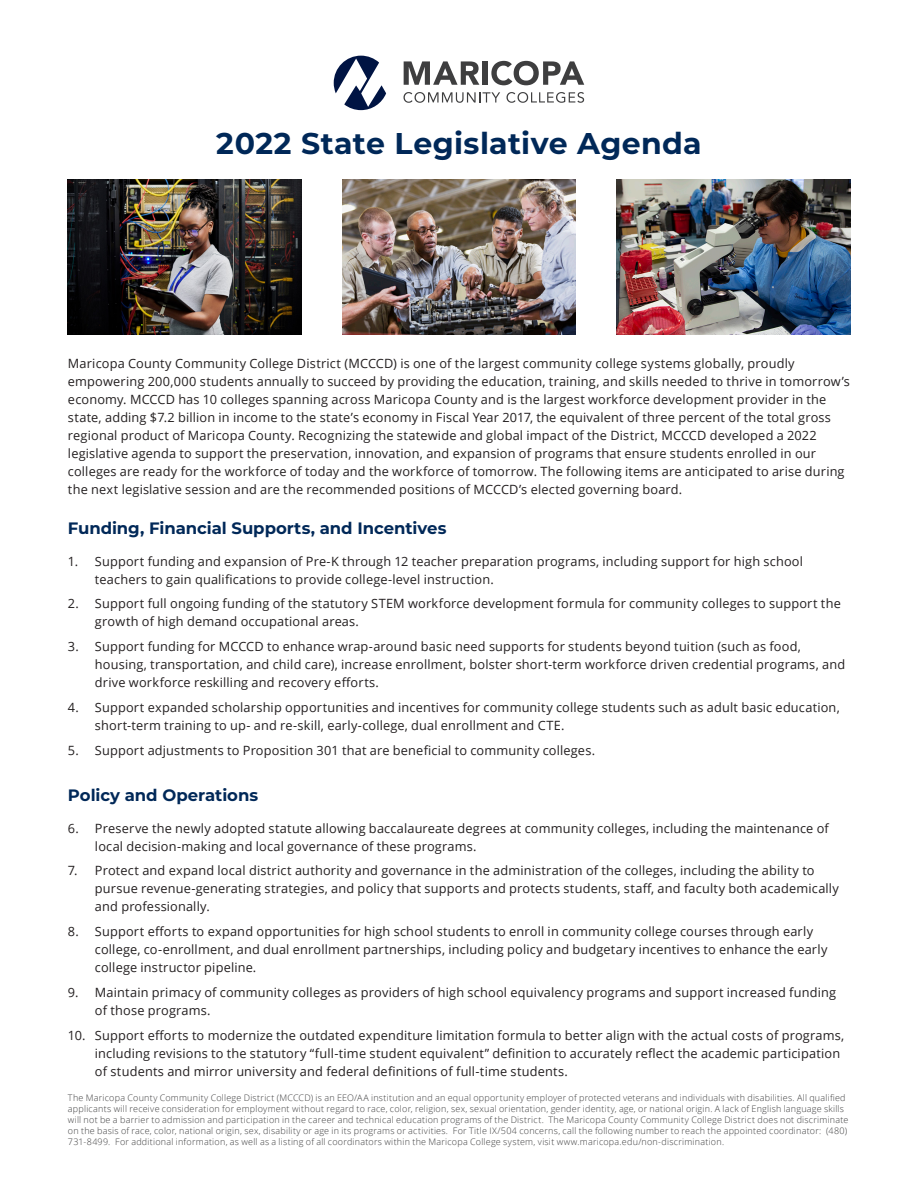
<style>
.page{position:relative;width:918px;height:1188px;background:#fff}
.page>*{position:absolute;margin:0;border:0;box-sizing:border-box;transform-origin:0 0}
.t1{font:700 30px "Montserrat";letter-spacing:.01em;color:#002858}
.t2{font:700 16.5px "Montserrat";letter-spacing:-.005em;color:#002858}
.t3{font:12.75px/18px "Open Sans";letter-spacing:.015em;color:#231f20}
.NON_DISC_STATEMENT{font:300 9px/10.8px "Open Sans";letter-spacing:.025em;color:#3e3e3f}
</style>
<div class="page">
<svg style="left:334px;top:56px;width:52px;height:54px"></svg>
<svg style="left:404px;top:61px;width:75px;height:24px"></svg>
<div style="left:483px;top:61px;width:5px;height:24px;background:#3e3e3f"></div>
<svg style="left:491px;top:61px;width:93px;height:24px"></svg>
<svg style="left:403px;top:92px;width:97px;height:11px"></svg>
<svg style="left:507px;top:92px;width:77px;height:11px"></svg>
<img style="left:68px;top:179px;width:234px;height:156px">
<img style="left:342px;top:179px;width:234px;height:156px">
<img style="left:616px;top:179px;width:234px;height:156px">
<p class="t1" style="left:216px;top:122px;width:487px">2022 State Legislative Agenda</p>
<p class="t3" style="left:68px;top:354px;width:784px">Maricopa County Community College District (MCCCD) is one of the largest community college systems globally, proudly empowering 200,000 students annually to succeed by providing the education, training, and skills needed to thrive in tomorrow’s economy. MCCCD has 10 colleges spanning across Maricopa County and is the largest workforce development provider in the state, adding $7.2 billion in income to the state’s economy in Fiscal Year 2017, the equivalent of three percent of the total gross regional product of Maricopa County. Recognizing the statewide and global impact of the District, MCCCD developed a 2022 legislative agenda to support the preservation, innovation, and expansion of programs that ensure students enrolled in our colleges are ready for the workforce of today and the workforce of tomorrow. The following items are anticipated to arise during the next legislative session and are the recommended positions of MCCCD’s elected governing board.</p>
<p class="t2" style="left:68px;top:516px;width:380px">Funding, Financial Supports, and Incentives</p>
<p class="t3" style="left:95px;top:552px;width:710px;text-indent:-27px">1. Support funding and expansion of Pre-K through 12 teacher preparation programs, including support for high school teachers to gain qualifications to provide college-level instruction.</p>
<p class="t3" style="left:95px;top:594px;width:747px;text-indent:-27px">2. Support full ongoing funding of the statutory STEM workforce development formula for community colleges to support the growth of high demand occupational areas.</p>
<p class="t3" style="left:95px;top:637px;width:752px;text-indent:-27px">3. Support funding for MCCCD to enhance wrap-around basic need supports for students beyond tuition (such as food, housing, transportation, and child care), increase enrollment, bolster short-term workforce driven credential programs, and drive workforce reskilling and recovery efforts.</p>
<p class="t3" style="left:95px;top:698px;width:746px;text-indent:-27px">4. Support expanded scholarship opportunities and incentives for community college students such as adult basic education, short-term training to up- and re-skill, early-college, dual enrollment and CTE.</p>
<p class="t3" style="left:68px;top:741px;width:529px">5. Support adjustments to Proposition 301 that are beneficial to community colleges.</p>
<p class="t2" style="left:68px;top:783px;width:192px">Policy and Operations</p>
<p class="t3" style="left:95px;top:819px;width:735px;text-indent:-27px">6. Preserve the newly adopted statute allowing baccalaureate degrees at community colleges, including the maintenance of local decision-making and local governance of these programs.</p>
<p class="t3" style="left:95px;top:861px;width:746px;text-indent:-27px">7. Protect and expand local district authority and governance in the administration of the colleges, including the ability to pursue revenue-generating strategies, and policy that supports and protects students, staff, and faculty both academically and professionally.</p>
<p class="t3" style="left:95px;top:922px;width:734px;text-indent:-27px">8. Support efforts to expand opportunities for high school students to enroll in community college courses through early college, co-enrollment, and dual enrollment partnerships, including policy and budgetary incentives to enhance the early college instructor pipeline.</p>
<p class="t3" style="left:95px;top:983px;width:743px;text-indent:-27px">9. Maintain primacy of community colleges as providers of high school equivalency programs and support increased funding of those programs.</p>
<p class="t3" style="left:95px;top:1026px;width:751px;text-indent:-27px">10. Support efforts to modernize the outdated expenditure limitation formula to better align with the actual costs of programs, including revisions to the statutory “full-time student equivalent” definition to accurately reflect the academic participation of students and mirror university and federal definitions of full-time students.</p>
<p class="NON_DISC_STATEMENT" style="left:68px;top:1093px;width:782px">The Maricopa County Community College District (MCCCD) is an EEO/AA institution and an equal opportunity employer of protected veterans and individuals with disabilities. All qualified applicants will receive consideration for employment without regard to race, color, religion, sex, sexual orientation, gender identity, age, or national origin. A lack of English language skills will not be a barrier to admission and participation in the career and technical education programs of the District. The Maricopa County Community College District does not discriminate on the basis of race, color, national origin, sex, disability or age in its programs or activities. For Title IX/504 concerns, call the following number to reach the appointed coordinator: (480)<br>731-8499. For additional information, as well as a listing of all coordinators within the Maricopa College system, visit www.maricopa.edu/non-discrimination.</p>
</div>
